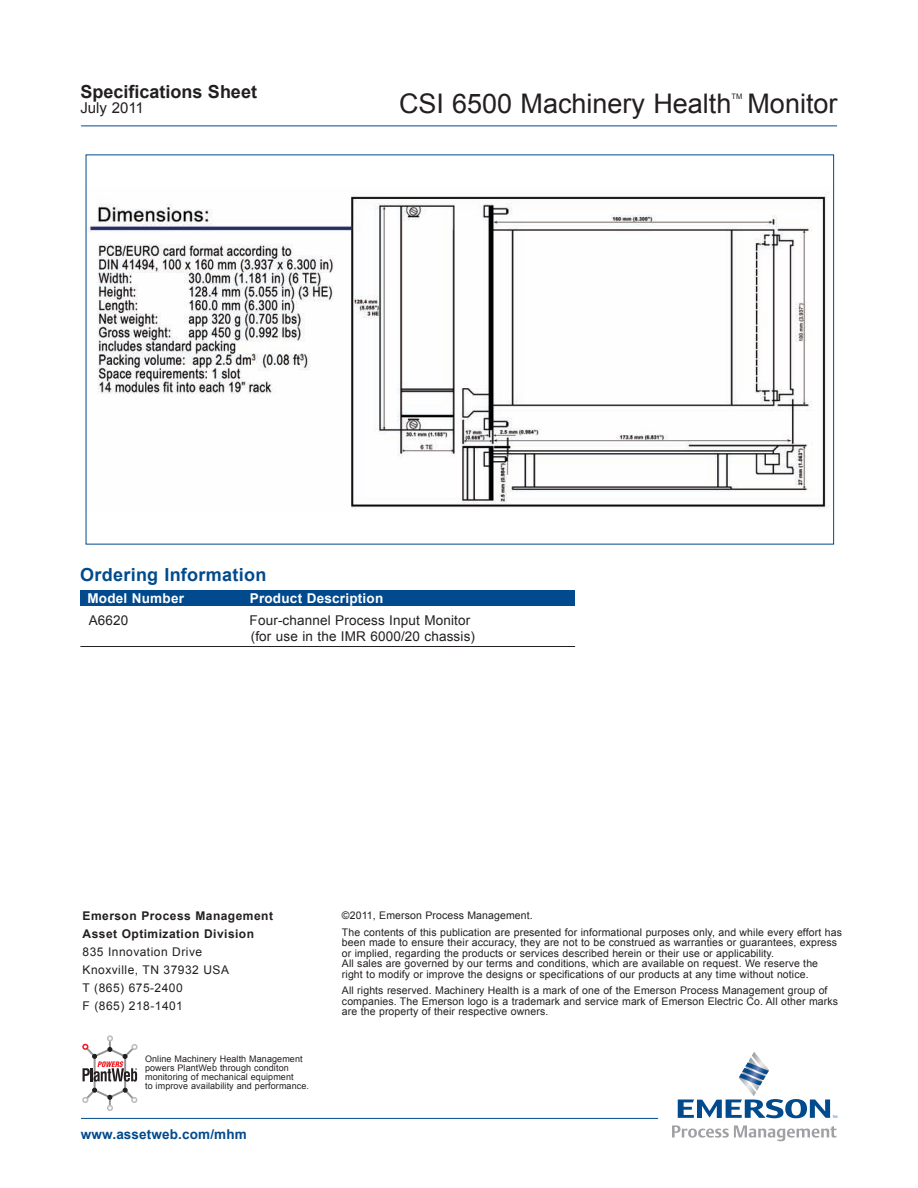
<style>
.page{position:relative;width:918px;height:1188px;background:#fff}
.page>*{position:absolute;margin:0;border:0;box-sizing:border-box;transform-origin:0 0}
.t1{font:27px "Arial";color:#231f20}
.t2{font:700 18px "Arial";letter-spacing:.015em;color:#004a8d}
.t3{font:700 18px "Arial";color:#231f20}
.t4{font:15px "Arial";color:#231f20}
.t5{font:13.5px/16.2px "Arial";letter-spacing:.01em;color:#231f20}
.t6{font:700 13.5px "Arial";letter-spacing:.015em;color:#fff}
.t7{font:700 13.5px "Arial";letter-spacing:.01em;color:#004a8d}
.t8{font:12px/18px "Arial";letter-spacing:.04em;color:#231f20}
.t9{font:700 12px/18px "Arial";letter-spacing:.04em;color:#231f20}
.t10{font:10.5px/10.5px "Arial";letter-spacing:.01em;color:#231f20}
.t11{font:9px/9px "Arial";letter-spacing:.01em;color:#231f20}
.t12{font:7.5px "Arial";color:#231f20}
</style>
<div class="page">
<svg style="left:678px;top:1052px;width:159px;height:66px"></svg>
<svg style="left:672px;top:1125px;width:165px;height:16px"></svg>
<hr style="left:81px;top:1118px;width:577px;height:1px;background:#004a8d">
<svg style="left:82px;top:1035px;width:56px;height:76px"></svg>
<div style="left:80px;top:591px;width:495px;height:15px;background:#004a8d"></div>
<hr style="left:80px;top:646px;width:495px;height:1px;background:#231f20">
<hr style="left:81px;top:126px;width:756px;height:1px;background:#004a8d">
<img style="left:88px;top:192px;width:741px;height:317px">
<h2 class="t3" style="left:80px;top:82px;width:178px">Specifications Sheet</h2>
<h3 class="t4" style="left:80px;top:99px;width:65px">July 2011</h3>
<h1 class="t1" style="left:399px;top:88px;width:334px">CSI 6500 Machinery Health</h1>
<p class="t12" style="left:731px;top:92px;width:12px">TM</p>
<h1 class="t1" style="left:748px;top:88px;width:92px">Monitor</h1>
<h2 class="t2" style="left:80px;top:565px;width:188px">Ordering Information</h2>
<p class="t6" style="left:87px;top:590px;width:98px">Model Number</p>
<p class="t6" style="left:250px;top:590px;width:135px">Product Description</p>
<p class="t5" style="left:89px;top:612px;width:41px">A6620</p>
<p class="t5" style="left:250px;top:612px;width:227px">Four-channel Process Input Monitor (for use in the IMR 6000/20 chassis)</p>
<p class="t9" style="left:83px;top:907px;width:192px">Emerson Process Management<br>Asset Optimization Division</p>
<p class="t8" style="left:83px;top:943px;width:148px">835 Innovation Drive<br>Knoxville, TN 37932 USA<br>T (865) 675-2400<br>F (865) 218-1401</p>
<p class="t11" style="left:145px;top:1054px;width:165px">Online Machinery Health Management powers PlantWeb through conditon monitoring of mechanical equipment<br>to improve availability and performance.</p>
<p class="t7" style="left:81px;top:1127px;width:167px">www.assetweb.com/mhm</p>
<p class="t10" style="left:342px;top:907px;width:501px;line-height:16.5px">©2011, Emerson Process Management.<br>The contents of this publication are presented for informational purposes only, and while every effort has</p>
<p class="t10" style="left:342px;top:937px;width:497px">been made to ensure their accuracy, they are not to be construed as warranties or guarantees, express or implied, regarding the products or services described herein or their use or applicability.<br>All sales are governed by our terms and conditions, which are available on request. We reserve the right to modify or improve the designs or specifications of our products at any time without notice.</p>
<p class="t10" style="left:342px;top:985px;width:498px">All rights reserved. Machinery Health is a mark of one of the Emerson Process Management group of companies. The Emerson logo is a trademark and service mark of Emerson Electric Co. All other marks are the property of their respective owners.</p>
</div>
